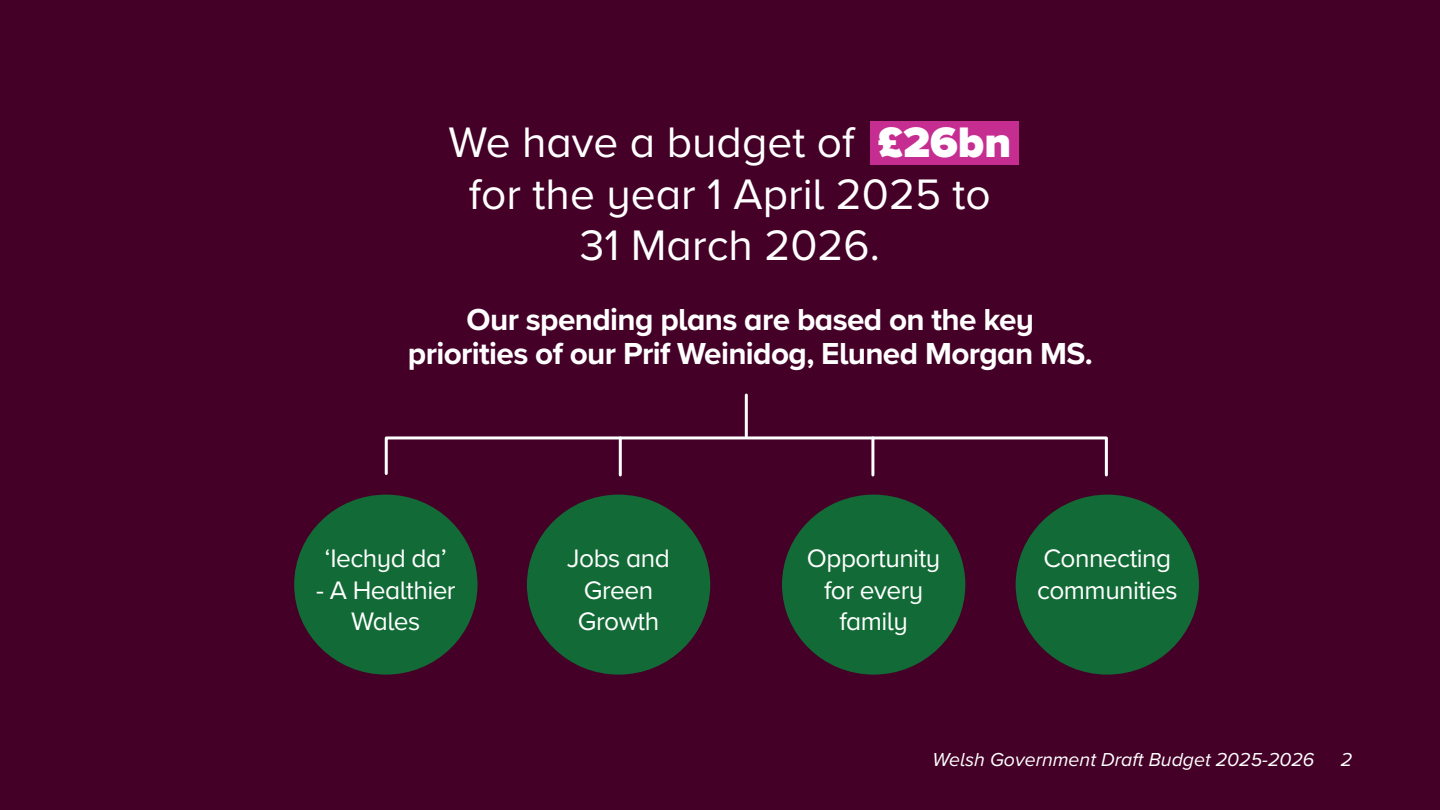
<style>
.page{position:relative;width:1440px;height:810px;background:#440027}
.page>*{position:absolute;margin:0;border:0;box-sizing:border-box;transform-origin:0 0}
.Opening_para{font:44.25px/51.2px "Proxima Nova";color:#fff;text-align:center}
.bold_para{font:700 31.5px/33.8px "Proxima Nova";letter-spacing:-.02em;color:#fff;text-align:center}
.List_Paragraph{font:26.25px/31.5px "Proxima Nova";letter-spacing:-.02em;color:#fff;text-align:center}
.t1{font:italic 19.5px "Proxima Nova";color:#fff}
.s1{font-weight:900}
</style>
<div class="page">
<div style="left:870px;top:122px;width:148px;height:43px;background:#c62d91"></div>
<div style="left:294px;top:495px;width:184px;height:180px;background:#126b36;border-radius:50%"></div>
<div style="left:527px;top:495px;width:183px;height:180px;background:#126b36;border-radius:50%"></div>
<div style="left:782px;top:495px;width:183px;height:180px;background:#126b36;border-radius:50%"></div>
<div style="left:1016px;top:495px;width:183px;height:180px;background:#126b36;border-radius:50%"></div>
<hr style="left:745px;top:395px;width:3px;height:41px;background:#fff">
<svg style="left:384px;top:435px;width:724px;height:42px"></svg>
<hr style="left:619px;top:438px;width:3px;height:37px;background:#fff">
<hr style="left:871px;top:438px;width:3px;height:37px;background:#fff">
<p class="Opening_para" style="left:448px;top:115px;width:564px">We have a budget of <span class="s1">£26bn </span>for the year 1 April 2025 to<br>31 March 2026.</p>
<p class="bold_para" style="left:408px;top:302px;width:686px">Our spending plans are based on the key priorities of our Prif Weinidog, Eluned Morgan MS.</p>
<p class="List_Paragraph" style="left:325px;top:542px;width:123px">‘Iechyd da’</p>
<p class="List_Paragraph" style="left:316px;top:573px;width:141px">- A Healthier<br>Wales</p>
<p class="List_Paragraph" style="left:567px;top:542px;width:104px">Jobs and<br>Green<br>Growth</p>
<p class="List_Paragraph" style="left:807px;top:542px;width:135px">Opportunity for every family</p>
<p class="List_Paragraph" style="left:1037px;top:542px;width:142px;text-align:left">Connecting communities</p>
<p class="t1" style="left:933px;top:745px;width:383px">Welsh Government Draft Budget 2025-2026</p>
<p class="t1" style="left:1341px;top:745px;width:13px">2</p>
</div>
